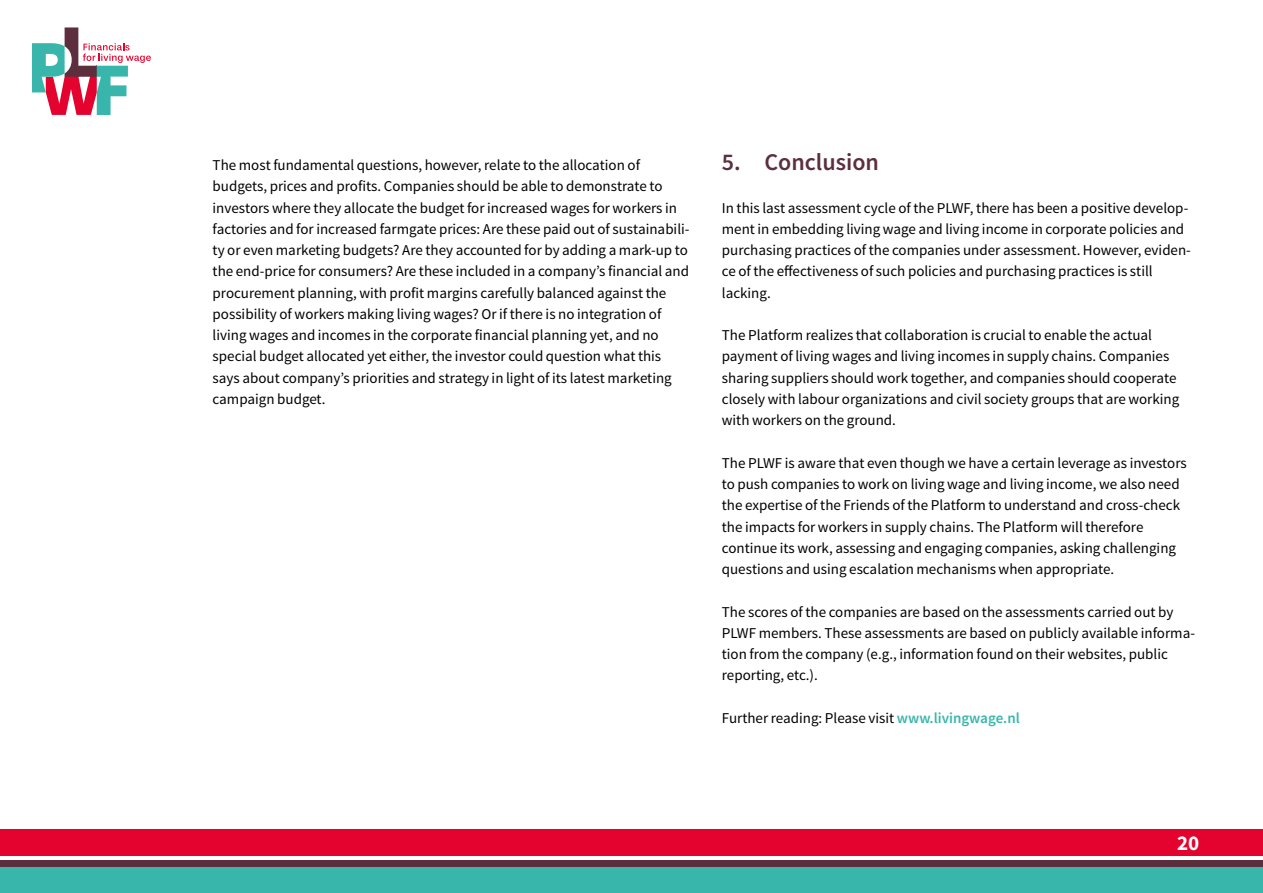
<style>
.page{position:relative;width:1263px;height:893px;background:#fff}
.page>*{position:absolute;margin:0;border:0;box-sizing:border-box;transform-origin:0 0}
.Kop{font:600 24px "Source Sans Pro";color:#5c2e3e}
.t1{font:700 21px "Source Sans Pro";color:#fff}
.brood{font:15px/21.3px "Source Sans Pro";color:#000}
.s1{font-weight:600;color:#38b6ab}
</style>
<div class="page">
<div style="left:0;top:829px;width:1263px;height:27px;background:#e4032e"></div>
<div style="left:0;top:866px;width:1263px;height:27px;background:#38b6ab"></div>
<div style="left:0;top:860px;width:1263px;height:6px;background:#5b2e3e"></div>
<svg style="left:32px;top:27px;width:119px;height:88px"></svg>
<p class="brood" style="left:213px;top:155px;width:478px">The most fundamental questions, however, relate to the allocation of budgets, prices and profits. Companies should be able to demonstrate to investors where they allocate the budget for increased wages for workers in factories and for increased farmgate prices: Are these paid out of sustainabili&shy;ty or even marketing budgets? Are they accounted for by adding a mark-up to the end-price for consumers? Are these included in a company’s financial and procurement planning, with profit margins carefully balanced against the possibility of workers making living wages? Or if there is no integration of living wages and incomes in the corporate financial planning yet, and no special budget allocated yet either, the investor could question what this says about company’s priorities and strategy in light of its latest marketing campaign budget.</p>
<p class="Kop" style="left:722px;top:147px;width:159px">5. Conclusion</p>
<p class="brood" style="left:722px;top:197px;width:471px">In this last assessment cycle of the PLWF, there has been a positive develop&shy;ment in embedding living wage and living income in corporate policies and purchasing practices of the companies under assessment. However, eviden&shy;ce of the effectiveness of such policies and purchasing practices is still lacking.</p>
<p class="brood" style="left:722px;top:325px;width:459px">The Platform realizes that collaboration is crucial to enable the actual payment of living wages and living incomes in supply chains. Companies sharing suppliers should work together, and companies should cooperate closely with labour organizations and civil society groups that are working with workers on the ground.</p>
<p class="brood" style="left:722px;top:452px;width:466px">The PLWF is aware that even though we have a certain leverage as investors to push companies to work on living wage and living income, we also need the expertise of the Friends of the Platform to understand and cross-check the impacts for workers in supply chains. The Platform will therefore continue its work, assessing and engaging companies, asking challenging questions and using escalation mechanisms when appropriate.</p>
<p class="brood" style="left:722px;top:601px;width:475px">The scores of the companies are based on the assessments carried out by PLWF members. These assessments are based on publicly available informa&shy;tion from the company (e.g., information found on their websites, public reporting, etc.).</p>
<p class="brood" style="left:722px;top:707px;width:300px">Further reading: Please visit <span class="s1">www.livingwage.nl</span></p>
<h2 class="t1" style="left:1177px;top:830px;width:24px">20</h2>
</div>
